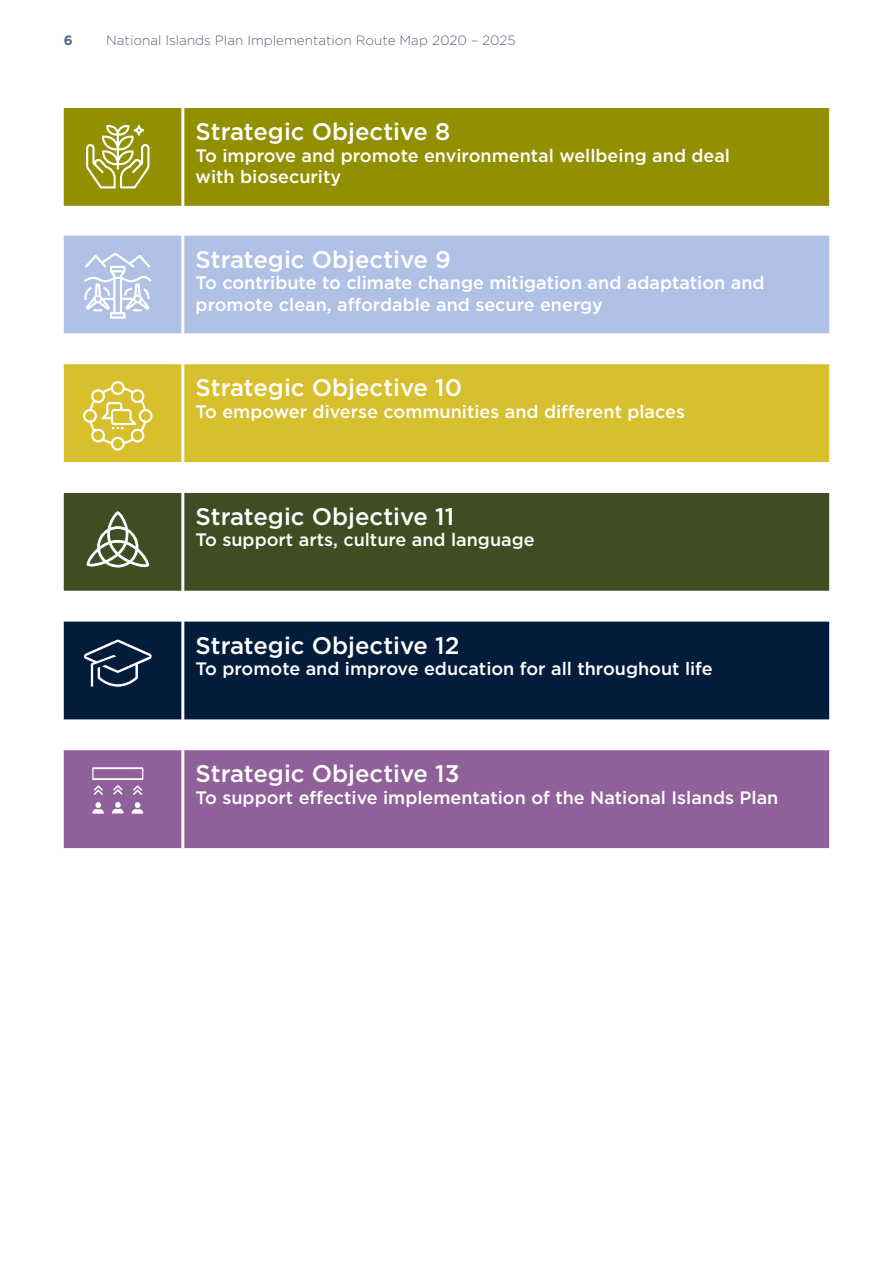
<style>
.page{position:relative;width:893px;height:1263px;background:#fff}
.page>*{position:absolute;margin:0;border:0;box-sizing:border-box;transform-origin:0 0}
.t1{font:500 24px "Gotham";color:#fff}
.t2{font:500 18px/21.6px "Gotham";color:#fff}
.t3{font:300 13.5px "Gotham";color:#586679}
.t4{font:700 13.5px "Gotham";color:#586679}
</style>
<div class="page">
<div style="left:64px;top:108px;width:765px;height:98px;background:#929000"></div>
<div style="left:64px;top:236px;width:765px;height:97px;background:#b0c1e5"></div>
<div style="left:64px;top:364px;width:765px;height:98px;background:#d8bf2d"></div>
<div style="left:64px;top:493px;width:765px;height:98px;background:#404c22"></div>
<div style="left:64px;top:622px;width:765px;height:97px;background:#041c3b"></div>
<div style="left:64px;top:750px;width:765px;height:98px;background:#8f6099"></div>
<hr style="left:181px;top:108px;width:3px;height:98px;background:#fff">
<hr style="left:181px;top:236px;width:3px;height:97px;background:#fff">
<hr style="left:181px;top:364px;width:3px;height:98px;background:#fff">
<hr style="left:181px;top:493px;width:3px;height:98px;background:#fff">
<hr style="left:181px;top:622px;width:3px;height:97px;background:#fff">
<hr style="left:181px;top:750px;width:3px;height:98px;background:#fff">
<svg style="left:86px;top:125px;width:64px;height:63px"></svg>
<svg style="left:84px;top:252px;width:68px;height:67px"></svg>
<svg style="left:83px;top:374px;width:70px;height:84px;background:#deca51"></svg>
<svg style="left:85px;top:509px;width:66px;height:60px"></svg>
<svg style="left:82px;top:638px;width:71px;height:50px;background:#2d415b"></svg>
<svg style="left:92px;top:802px;width:12px;height:12px"></svg>
<svg style="left:112px;top:802px;width:12px;height:11px"></svg>
<svg style="left:132px;top:802px;width:11px;height:12px"></svg>
<svg style="left:92px;top:767px;width:51px;height:28px"></svg>
<p class="t4" style="left:64px;top:31px;width:10px">6</p>
<p class="t3" style="left:106px;top:32px;width:411px">National Islands Plan Implementation Route Map 2020 – 2025</p>
<p class="t1" style="left:196px;top:116px;width:256px">Strategic Objective 8</p>
<p class="t2" style="left:196px;top:144px;width:536px">To improve and promote environmental wellbeing and deal with biosecurity</p>
<p class="t1" style="left:196px;top:243px;width:257px">Strategic Objective 9</p>
<p class="t2" style="left:196px;top:272px;width:570px">To contribute to climate change mitigation and adaptation and promote clean, affordable and secure energy</p>
<p class="t1" style="left:196px;top:372px;width:268px">Strategic Objective 10</p>
<p class="t2" style="left:196px;top:400px;width:491px">To empower diverse communities and different places</p>
<p class="t1" style="left:196px;top:501px;width:260px">Strategic Objective 11</p>
<p class="t2" style="left:196px;top:529px;width:341px">To support arts, culture and language</p>
<p class="t1" style="left:196px;top:629px;width:265px">Strategic Objective 12</p>
<p class="t2" style="left:196px;top:658px;width:519px">To promote and improve education for all throughout life</p>
<p class="t1" style="left:196px;top:758px;width:266px">Strategic Objective 13</p>
<p class="t2" style="left:196px;top:786px;width:584px">To support effective implementation of the National Islands Plan</p>
</div>
